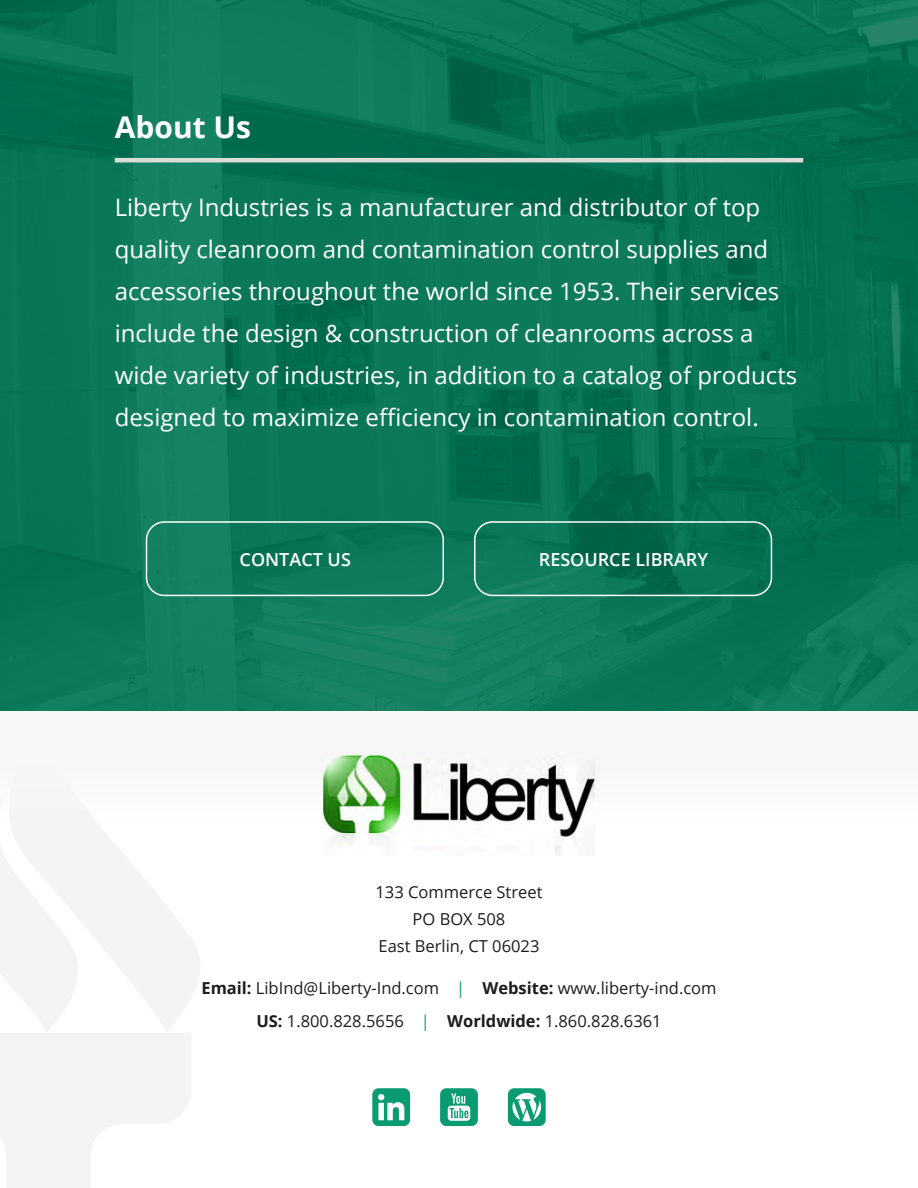
<style>
.page{position:relative;width:918px;height:1188px;background:#fff}
.page>*{position:absolute;margin:0;border:0;box-sizing:border-box;transform-origin:0 0}
.t1{font:700 30px "Open Sans";color:#fff}
.t2{font:24px/42px "Open Sans";color:#fff}
.t3{font:600 18px "Open Sans";color:#fff}
.t4{font:16.5px/27px "Open Sans";color:#1c1c1c;text-align:center}
.s1{font-weight:700}
.s2{color:#0a9b72}
</style>
<div class="page">
<svg style="left:0;top:845px;width:191px;height:343px"></svg>
<svg style="left:9px;top:818px;width:191px;height:215px;fill:#f4f4f4"></svg>
<img style="left:0;top:0;width:918px;height:711px">
<hr style="left:115px;top:158px;width:688px;height:4px;background:#dcdcdc">
<div style="left:146px;top:521px;width:298px;height:75px;border:2px solid #fff;border-radius:18px"></div>
<div style="left:474px;top:521px;width:298px;height:75px;border:2px solid #fff;border-radius:18px"></div>
<div style="left:0;top:711px;width:918px;height:107px;background:#f7f7f7"></div>
<img style="left:324px;top:756px;width:270px;height:98px">
<svg style="left:440px;top:1088px;width:38px;height:38px"></svg>
<svg style="left:372px;top:1088px;width:38px;height:38px"></svg>
<svg style="left:508px;top:1088px;width:38px;height:38px"></svg>
<p class="t1" style="left:115px;top:106px;width:138px">About Us</p>
<p class="t2" style="left:115px;top:186px;width:684px">Liberty Industries is a manufacturer and distributor of top quality cleanroom and contamination control supplies and accessories throughout the world since 1953. Their services include the design &amp; construction of cleanrooms across a wide variety of industries, in addition to a catalog of products designed to maximize efficiency in contamination control.</p>
<p class="t3" style="left:240px;top:547px;width:113px">CONTACT US</p>
<p class="t3" style="left:539px;top:547px;width:171px">RESOURCE LIBRARY</p>
<p class="t4" style="left:375px;top:878px;width:169px">133 Commerce Street<br>PO BOX 508<br>East Berlin, CT 06023</p>
<p class="t4" style="left:201px;top:971px;width:517px;line-height:33px"><span class="s1">Email:</span> LibInd@Liberty-Ind.com <span class="s2">|</span> <span class="s1">Website:</span> www.liberty-ind.com<br><span class="s1">US:</span> 1.800.828.5656 <span class="s2">|</span> <span class="s1">Worldwide:</span> 1.860.828.6361</p>
</div>
